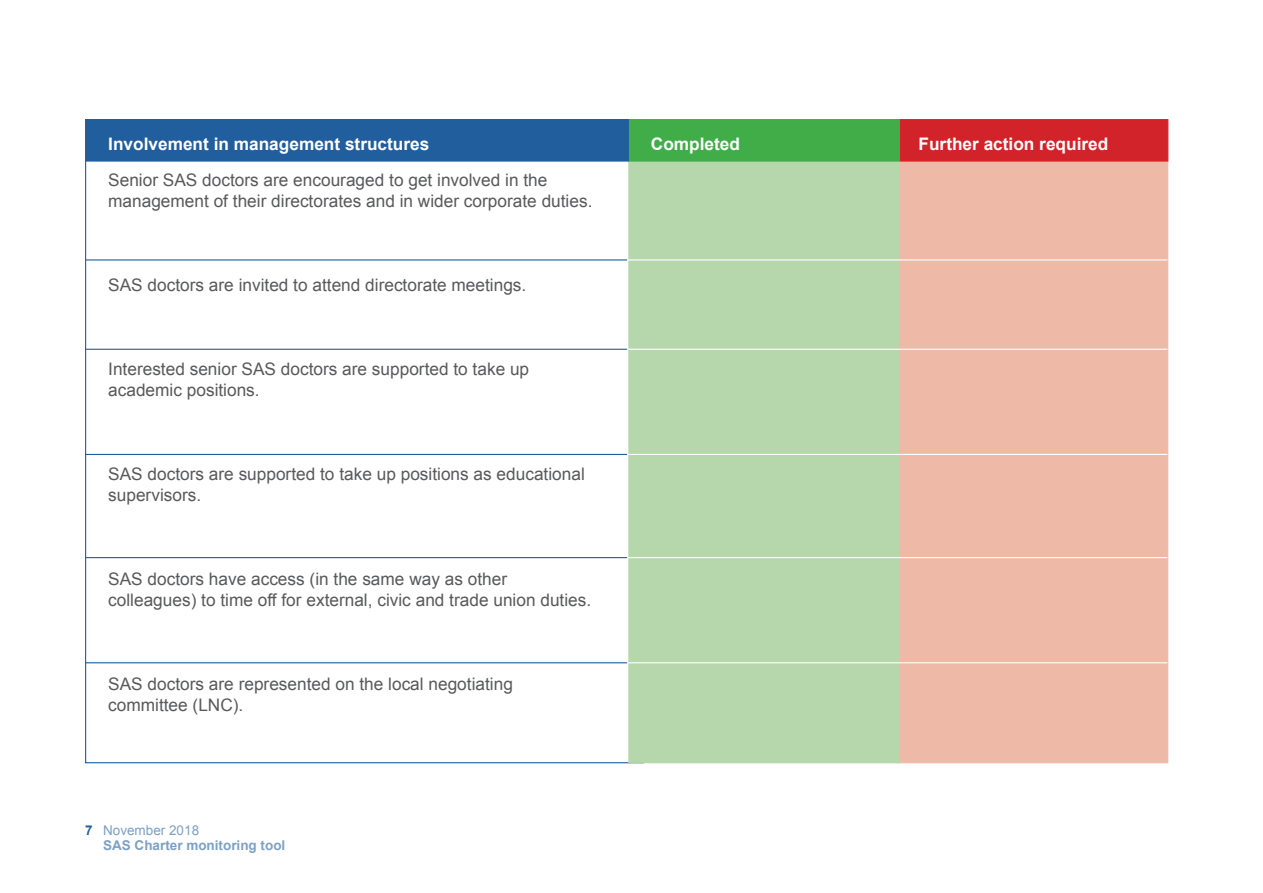
<style>
.page{position:relative;width:1263px;height:893px;background:#fff}
.page>*{position:absolute;margin:0;border:0;box-sizing:border-box;transform-origin:0 0}
.t1{font:17.25px/21px "Arial";color:#58595b}
.t2{font:700 17.25px "Arial";color:#fff}
.t3{font:700 13.5px "Arial";color:#7ca1c4}
.t4{font:13.5px "Arial";color:#7ca1c4}
.t5{font:700 13.5px "Arial";color:#215e9e}
</style>
<div class="page">
<div style="left:897px;top:119px;width:271px;height:644px;background:#eebaa7"></div>
<div style="left:897px;top:119px;width:271px;height:43px;background:#d2232a;border:1px solid #d2232a"></div>
<div style="left:628px;top:119px;width:272px;height:644px;background:#b6d6ac;border:1px solid #b6d6ac"></div>
<div style="left:628px;top:119px;width:272px;height:43px;background:#41ad49;border:1px solid #41ad49"></div>
<div style="left:85px;top:119px;width:544px;height:43px;background:#215e9e;border:1px solid #215e9e"></div>
<hr style="left:85px;top:259px;width:542px;height:1px;background:#215e9e">
<hr style="left:85px;top:349px;width:542px;height:1px;background:#215e9e">
<hr style="left:627px;top:259px;width:540px;height:1px;background:#fff">
<hr style="left:627px;top:349px;width:540px;height:1px;background:#fff">
<hr style="left:85px;top:454px;width:542px;height:1px;background:#215e9e">
<hr style="left:627px;top:454px;width:540px;height:1px;background:#fff">
<hr style="left:85px;top:557px;width:542px;height:1px;background:#215e9e">
<hr style="left:627px;top:557px;width:540px;height:1px;background:#fff">
<hr style="left:85px;top:662px;width:542px;height:1px;background:#215e9e">
<hr style="left:627px;top:662px;width:540px;height:1px;background:#fff">
<p class="t2" style="left:108px;top:132px;width:323px">Involvement in management structures</p>
<p class="t2" style="left:651px;top:132px;width:91px">Completed</p>
<p class="t2" style="left:918px;top:132px;width:191px">Further action required</p>
<p class="t1" style="left:108px;top:169px;width:486px">Senior SAS doctors are encouraged to get involved in the management of their directorates and in wider corporate duties.</p>
<p class="t1" style="left:108px;top:274px;width:420px">SAS doctors are invited to attend directorate meetings.</p>
<p class="t1" style="left:108px;top:358px;width:422px">Interested senior SAS doctors are supported to take up academic positions.</p>
<p class="t1" style="left:108px;top:463px;width:478px">SAS doctors are supported to take up positions as educational supervisors.</p>
<p class="t1" style="left:108px;top:568px;width:484px">SAS doctors have access (in the same way as other colleagues) to time off for external, civic and trade union duties.</p>
<p class="t1" style="left:108px;top:673px;width:406px">SAS doctors are represented on the local negotiating committee (LNC).</p>
<p class="t5" style="left:85px;top:821px;width:9px">7</p>
<p class="t4" style="left:103px;top:821px;width:98px">November 2018</p>
<p class="t3" style="left:103px;top:836px;width:184px">SAS Charter monitoring tool</p>
</div>
